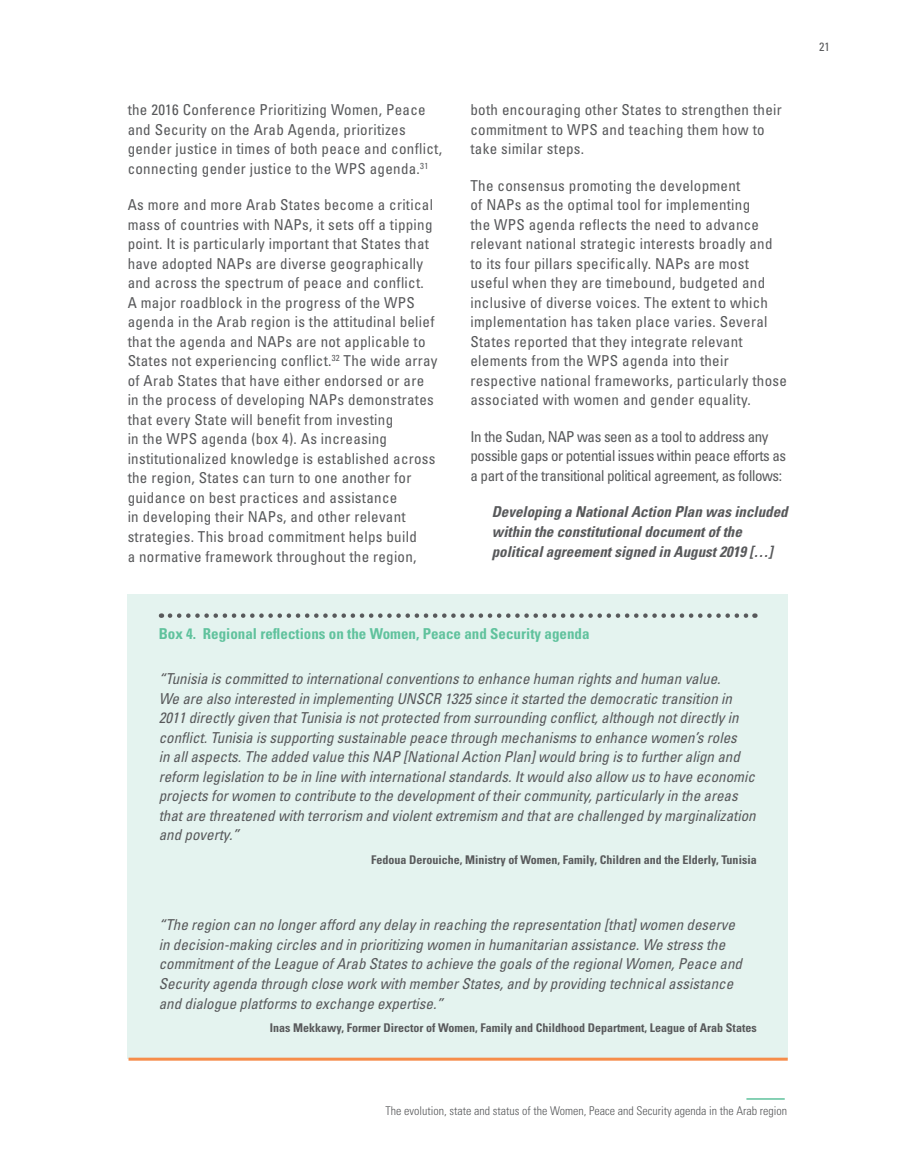
<style>
.page{position:relative;width:915px;height:1166px;background:#fff}
.page>*{position:absolute;margin:0;border:0;box-sizing:border-box;transform-origin:0 0}
.t1{font:condensed 15px/19.5px "Univers LT Std";letter-spacing:.02em;color:#58595b}
.t2{font:italic condensed 15px/19.5px "Univers LT Std";color:#58595b}
.t3{font:condensed 15px/19.5px "Univers LT Std";letter-spacing:-.025em;color:#58595b}
.t4{font:italic 700 condensed 15px/19.5px "Univers LT Std";color:#58595b}
.t5{font:700 condensed 15px "Univers LT Std";color:#60c29d}
.t6{font:700 condensed 12px "Univers LT Std";color:#58595b}
.t7{font:300 condensed 12px "Univers LT Std";color:#58595b}
.t8{font:condensed 12px "Univers LT Std";color:#58595b}
</style>
<div class="page">
<hr style="left:746px;top:1097px;width:38px;height:2px;background:#60c29d">
<div style="left:128px;top:594px;width:659px;height:464px;background:#e4f3ef"></div>
<hr style="left:128px;top:1057px;width:659px;height:3px;background:#f68c4a">
<svg style="left:170px;top:613px;width:585px;height:4px"></svg>
<p class="t1" style="left:128px;top:100px;width:316px">the 2016 Conference Prioritizing Women, Peace and Security on the Arab Agenda, prioritizes gender justice in times of both peace and conflict, connecting gender justice to the WPS agenda.<sup>31</sup></p>
<p class="t1" style="left:128px;top:195px;width:311px">As more and more Arab States become a critical mass of countries with NAPs, it sets off a tipping point. It is particularly important that States that have adopted NAPs are diverse geographically and across the spectrum of peace and conflict.<br>A major roadblock in the progress of the WPS agenda in the Arab region is the attitudinal belief that the agenda and NAPs are not applicable to States not experiencing conflict.<sup>32</sup> The wide array of Arab States that have either endorsed or are in the process of developing NAPs demonstrates that every State will benefit from investing<br>in the WPS agenda (box 4). As increasing institutionalized knowledge is established across the region, States can turn to one another for guidance on best practices and assistance<br>in developing their NAPs, and other relevant strategies. This broad commitment helps build<br>a normative framework throughout the region,</p>
<p class="t1" style="left:470px;top:100px;width:313px">both encouraging other States to strengthen their commitment to WPS and teaching them how to take similar steps.</p>
<p class="t1" style="left:470px;top:175px;width:318px">The consensus promoting the development<br>of NAPs as the optimal tool for implementing<br>the WPS agenda reflects the need to advance relevant national strategic interests broadly and to its four pillars specifically. NAPs are most useful when they are timebound, budgeted and inclusive of diverse voices. The extent to which implementation has taken place varies. Several States reported that they integrate relevant elements from the WPS agenda into their respective national frameworks, particularly those associated with women and gender equality.</p>
<p class="t3" style="left:470px;top:426px;width:317px">In the Sudan, NAP was seen as a tool to address any possible gaps or potential issues within peace efforts as a part of the transitional political agreement, as follows:</p>
<p class="t4" style="left:491px;top:502px;width:297px">Developing a National Action Plan was included within the constitutional document of the political agreement signed in August 2019 […]</p>
<p class="t5" style="left:159px;top:624px;width:432px">Box 4. Regional reflections on the Women, Peace and Security agenda</p>
<p class="t2" style="left:159px;top:669px;width:598px">“Tunisia is committed to international conventions to enhance human rights and human value.<br>We are also interested in implementing UNSCR 1325 since it started the democratic transition in 2011 directly given that Tunisia is not protected from surrounding conflict, although not directly in conflict. Tunisia is supporting sustainable peace through mechanisms to enhance women’s roles<br>in all aspects. The added value this NAP [National Action Plan] would bring is to further align and reform legislation to be in line with international standards. It would also allow us to have economic projects for women to contribute to the development of their community, particularly in the areas that are threatened with terrorism and violent extremism and that are challenged by marginalization and poverty.”</p>
<p class="t6" style="left:371px;top:852px;width:387px">Fedoua Derouiche, Ministry of Women, Family, Children and the Elderly, Tunisia</p>
<p class="t2" style="left:159px;top:915px;width:584px">“The region can no longer afford any delay in reaching the representation [that] women deserve in decision-making circles and in prioritizing women in humanitarian assistance. We stress the commitment of the League of Arab States to achieve the goals of the regional Women, Peace and Security agenda through close work with member States, and by providing technical assistance and dialogue platforms to exchange expertise.”</p>
<p class="t6" style="left:269px;top:1020px;width:488px">Inas Mekkawy, Former Director of Women, Family and Childhood Department, League of Arab States</p>
<p class="t7" style="left:385px;top:1103px;width:403px">The evolution, state and status of the Women, Peace and Security agenda in the Arab region</p>
<p class="t8" style="left:818px;top:39px;width:12px">21</p>
</div>
